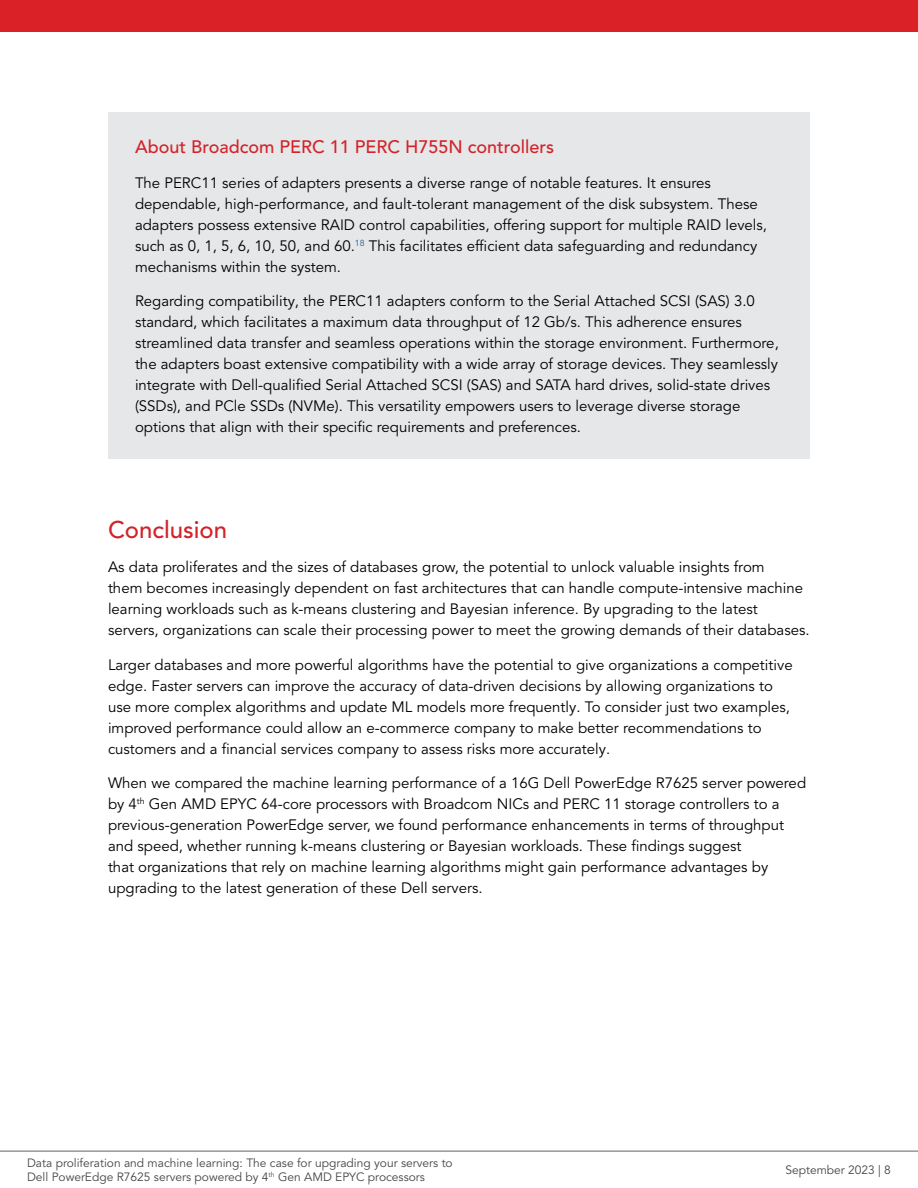
<style>
.page{position:relative;width:918px;height:1188px;background:#fff}
.page>*{position:absolute;margin:0;border:0;box-sizing:border-box;transform-origin:0 0}
.t1{font:500 24px "Avenir LT Pro";color:#d2232a}
.t2{font:500 18px "Avenir LT Pro";color:#d2232a}
.t3{font:15px/21px "Avenir LT Pro";color:#000}
.t4{font:12px/14.4px "Avenir LT Pro";color:#464547}
</style>
<div class="page">
<div style="left:108px;top:112px;width:702px;height:347px;background:#e6e7e8"></div>
<hr style="left:0;top:1151px;width:918px;height:1px;background:#616264">
<div style="left:0;top:0;width:918px;height:32px;background:#da2128"></div>
<p class="t2" style="left:135px;top:136px;width:421px">About Broadcom PERC 11 PERC H755N controllers</p>
<p class="t3" style="left:135px;top:172px;width:634px">The PERC11 series of adapters presents a diverse range of notable features. It ensures dependable, high-performance, and fault-tolerant management of the disk subsystem. These adapters possess extensive RAID control capabilities, offering support for multiple RAID levels, such as 0, 1, 5, 6, 10, 50, and 60.<sup>18</sup> This facilitates efficient data safeguarding and redundancy mechanisms within the system.</p>
<p class="t3" style="left:135px;top:291px;width:645px">Regarding compatibility, the PERC11 adapters conform to the Serial Attached SCSI (SAS) 3.0 standard, which facilitates a maximum data throughput of 12 Gb/s. This adherence ensures streamlined data transfer and seamless operations within the storage environment. Furthermore, the adapters boast extensive compatibility with a wide array of storage devices. They seamlessly integrate with Dell-qualified Serial Attached SCSI (SAS) and SATA hard drives, solid-state drives (SSDs), and PCle SSDs (NVMe). This versatility empowers users to leverage diverse storage options that align with their specific requirements and preferences.</p>
<h1 class="t1" style="left:108px;top:515px;width:121px">Conclusion</h1>
<p class="t3" style="left:108px;top:557px;width:703px">As data proliferates and the sizes of databases grow, the potential to unlock valuable insights from<br>them becomes increasingly dependent on fast architectures that can handle compute-intensive machine learning workloads such as k-means clustering and Bayesian inference. By upgrading to the latest servers, organizations can scale their processing power to meet the growing demands of their databases.</p>
<p class="t3" style="left:108px;top:655px;width:686px">Larger databases and more powerful algorithms have the potential to give organizations a competitive edge. Faster servers can improve the accuracy of data-driven decisions by allowing organizations to use more complex algorithms and update ML models more frequently. To consider just two examples, improved performance could allow an e-commerce company to make better recommendations to customers and a financial services company to assess risks more accurately.</p>
<p class="t3" style="left:108px;top:773px;width:700px">When we compared the machine learning performance of a 16G Dell PowerEdge R7625 server powered by 4<sup>th</sup> Gen AMD EPYC 64-core processors with Broadcom NICs and PERC 11 storage controllers to a previous-generation PowerEdge server, we found performance enhancements in terms of throughput and speed, whether running k-means clustering or Bayesian workloads. These findings suggest<br>that organizations that rely on machine learning algorithms might gain performance advantages by upgrading to the latest generation of these Dell servers.</p>
<p class="t4" style="left:27px;top:1156px;width:427px">Data proliferation and machine learning: The case for upgrading your servers to<br>Dell PowerEdge R7625 servers powered by 4<sup>th</sup> Gen AMD EPYC processors</p>
<p class="t4" style="left:785px;top:1163px;width:107px">September 2023 | 8</p>
</div>
